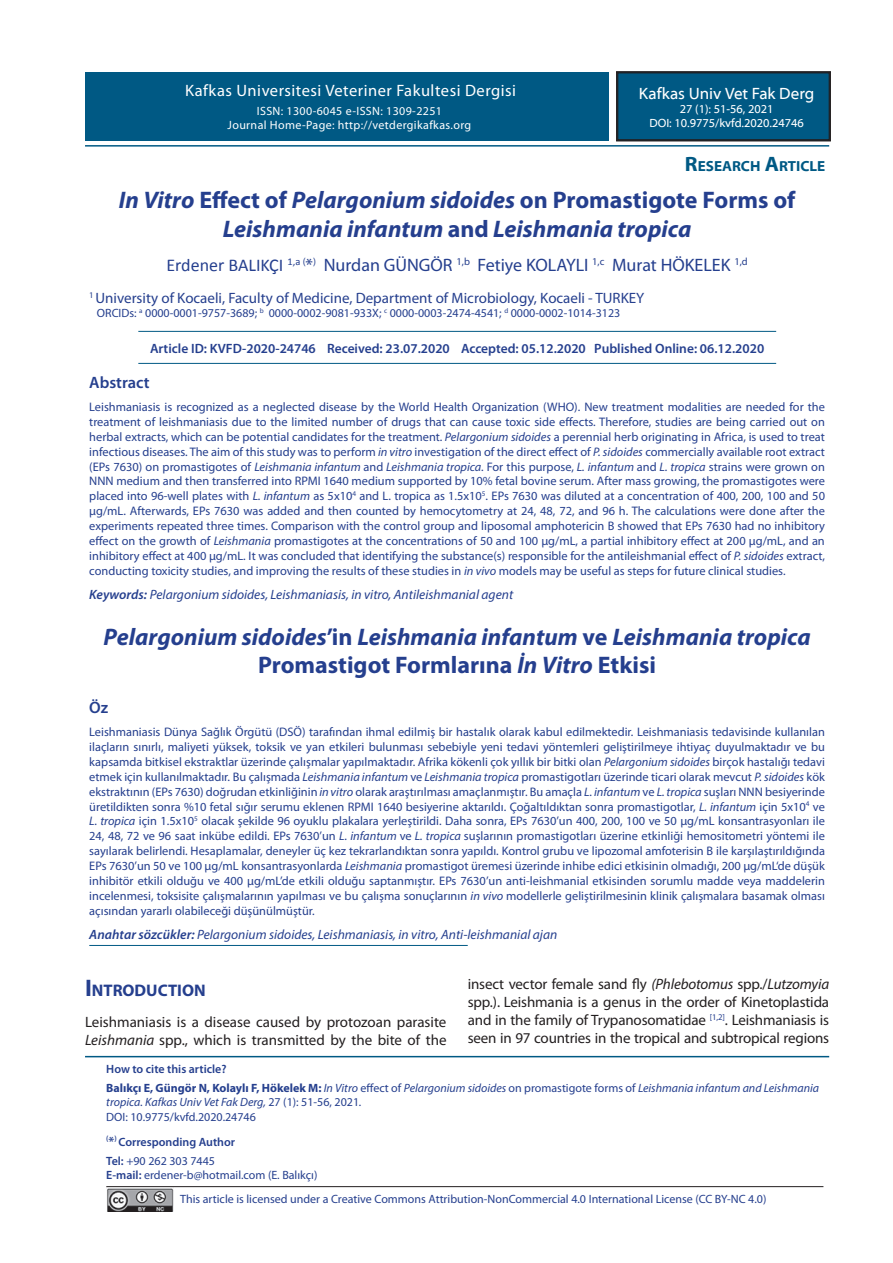
<style>
.page{position:relative;width:893px;height:1263px;background:#fff}
.page>*{position:absolute;margin:0;border:0;box-sizing:border-box;transform-origin:0 0}
.t1{font:italic 700 24px/28.8px "Myriad Pro";color:#253f8e;text-align:center}
.t2{font:18px "Myriad Pro";color:#253f8e}
.t3{font:700 16.8px "Myriad Pro";color:#253f8e}
.t4{font:16.5px "Myriad Pro";letter-spacing:.03em;color:#fff}
.t5{font:16.5px "Myriad Web Pro";color:#fff}
.t6{font:600 16.5px "Myriad Pro";color:#253f8e}
.t7{font:15px/18px "Myriad Pro";color:#231f20}
.t8{font:15px "Myriad Pro";color:#253f8e}
.t9{font:700 14.7px "Myriad Web Pro";color:#005984}
.t10{font:italic 13.5px "Myriad Pro";color:#253f8e}
.t11{font:600 13.5px "Myriad Pro";color:#253f8e}
.t12{font:12.3px/14.9px "Myriad Pro";color:#253f8e;text-align:justify}
.t13{font:12px/14.4px "Myriad Pro";color:#253f8e}
.t14{font:italic 12px/18.6px "Myriad Pro";color:#253f8e}
.t15{font:12px/14.2px "Myriad Pro";letter-spacing:.03em;color:#fff;text-align:center}
.t16{font:12px/14.4px "Myriad Web Pro";color:#fff;text-align:center}
.t17{font:600 12px/18.6px "Myriad Pro";color:#253f8e}
.s1{font-size:21px}
.s2{font-style:normal}
.s3{font-family:"Calibri"}
.s4{font-style:italic}
.s5{font-weight:600}
.s6{font-size:24px}
.s7{font-weight:600;font-style:normal}
.s8{font-weight:700;font-style:normal}
.s9{font-size:13.5px}
.s10{font-weight:400}
</style>
<div class="page">
<hr style="left:85px;top:1056px;width:744px;height:1px;background:#005984">
<hr style="left:85px;top:145px;width:744px;height:2px;background:#005984">
<hr style="left:138px;top:331px;width:638px;height:1px;background:#005984">
<hr style="left:138px;top:363px;width:638px;height:1px;background:#005984">
<div style="left:616px;top:71px;width:215px;height:70px;background:#005984"></div>
<div style="left:617px;top:72px;width:213px;height:69px;border:1px solid #231f20"></div>
<div style="left:618px;top:73px;width:211px;height:67px;border:1px solid #231f20"></div>
<div style="left:86px;top:72px;width:523px;height:68px;background:#005984"></div>
<img style="left:107px;top:1188px;width:67px;height:23px">
<hr style="left:106px;top:1186px;width:717px;height:1px;background:#231f20">
<hr style="left:89px;top:945px;width:379px;height:1px;background:#005984">
<h3 class="t4" style="left:185px;top:80px;width:332px">Kafkas Universitesi Veteriner Fakultesi Dergisi</h3>
<p class="t15" style="left:228px;top:103px;width:245px">ISSN: 1300-6045 e-ISSN: 1309-2251<br>Journal Home-Page: http://vetdergikafkas.org</p>
<h3 class="t5" style="left:639px;top:84px;width:177px">Kafkas Univ Vet Fak Derg</h3>
<p class="t16" style="left:649px;top:102px;width:156px">27 (1): 51-56, 2021<br>DOI: 10.9775/kvfd.2020.24746</p>
<p class="t9" style="left:685px;top:158px;width:142px"><span class="s1">R</span>ESEARCH <span class="s1">A</span>RTICLE</p>
<h1 class="t1" style="left:119px;top:185px;width:678px">In Vitro <span class="s2">Effect of</span> Pelargonium sidoides <span class="s2">on Promastigote Forms of<br></span>Leishmania infantum <span class="s2">and</span> Leishmania tropica</h1>
<h2 class="t2" style="left:166px;top:254px;width:583px"><span class="s3">Erdener BALIKÇI</span> <sup>1,a</sup> <sup>(</sup>*<sup>)</sup> Nurdan GÜNGÖR <sup>1,b</sup> Fetiye KOLAYLI <sup>1,c</sup> Murat HÖKELEK <sup>1,d</sup></h2>
<p class="t8" style="left:89px;top:288px;width:556px"><sup>1</sup> University of Kocaeli, Faculty of Medicine, Department of Microbiology, Kocaeli - TURKEY</p>
<p class="t13" style="left:97px;top:306px;width:525px">ORCIDs: <sup>a</sup> 0000-0001-9757-3689; <sup>b</sup> 0000-0002-9081-933X; <sup>c</sup> 0000-0003-2474-4541; <sup>d</sup> 0000-0002-1014-3123</p>
<p class="t11" style="left:150px;top:340px;width:616px">Article ID: KVFD-2020-24746 Received: 23.07.2020 Accepted: 05.12.2020 Published Online: 06.12.2020</p>
<h3 class="t6" style="left:89px;top:372px;width:62px">Abstract</h3>
<p class="t12" style="left:89px;top:399px;width:737px">Leishmaniasis is recognized as a neglected disease by the World Health Organization (WHO). New treatment modalities are needed for the treatment of leishmaniasis due to the limited number of drugs that can cause toxic side effects. Therefore, studies are being carried out on herbal extracts, which can be potential candidates for the treatment. <span class="s4">Pelargonium sidoides</span> a perennial herb originating in Africa, is used to treat infectious diseases. The aim of this study was to perform <span class="s4">in vitro</span> investigation of the direct effect of <span class="s4">P. sidoides</span> commercially available root extract (EPs 7630) on promastigotes of <span class="s4">Leishmania infantum</span> and <span class="s4">Leishmania tropica.</span> For this purpose, <span class="s4">L. infantum</span> and <span class="s4">L. tropica</span> strains were grown on NNN medium and then transferred into RPMI 1640 medium supported by 10% fetal bovine serum. After mass growing, the promastigotes were placed into 96-well plates with <span class="s4">L. infantum</span> as 5x10<sup>4</sup> and L. tropica as 1.5x10<sup>5</sup>. EPs 7630 was diluted at a concentration of 400, 200, 100 and 50 µg/mL. Afterwards, EPs 7630 was added and then counted by hemocytometry at 24, 48, 72, and 96 h. The calculations were done after the experiments repeated three times. Comparison with the control group and liposomal amphotericin B showed that EPs 7630 had no inhibitory effect on the growth of <span class="s4">Leishmania</span> promastigotes at the concentrations of 50 and 100 µg/mL, a partial inhibitory effect at 200 µg/mL, and an inhibitory effect at 400 µg/mL. It was concluded that identifying the substance(s) responsible for the antileishmanial effect of <span class="s4">P. sidoides</span> extract, conducting toxicity studies, and improving the results of these studies in <span class="s4">in vivo</span> models may be useful as steps for future clinical studies.</p>
<p class="t10" style="left:89px;top:586px;width:425px"><span class="s5">Keywords:</span> Pelargonium sidoides, Leishmaniasis, in vitro, Antileishmanial agent</p>
<h1 class="t1" style="left:104px;top:621px;width:709px">Pelargonium sidoides<span class="s2">’in</span> Leishmania infantum <span class="s2">ve</span> Leishmania tropica<br><span class="s2">Promastigot Formlarına</span> İn Vitro <span class="s2">Etkisi</span></h1>
<h3 class="t6" style="left:89px;top:697px;width:20px">Öz</h3>
<p class="t12" style="left:89px;top:724px;width:737px">Leishmaniasis Dünya Sağlık Örgütü (DSÖ) tarafından ihmal edilmiş bir hastalık olarak kabul edilmektedir. Leishmaniasis tedavisinde kullanılan ilaçların sınırlı, maliyeti yüksek, toksik ve yan etkileri bulunması sebebiyle yeni tedavi yöntemleri geliştirilmeye ihtiyaç duyulmaktadır ve bu kapsamda bitkisel ekstraktlar üzerinde çalışmalar yapılmaktadır. Afrika kökenli çok yıllık bir bitki olan <span class="s4">Pelargonium sidoides</span> birçok hastalığı tedavi etmek için kullanılmaktadır. Bu çalışmada <span class="s4">Leishmania infantum</span> ve <span class="s4">Leishmania tropica</span> promastigotları üzerinde ticari olarak mevcut <span class="s4">P. sidoides</span> kök ekstraktının (EPs 7630) doğrudan etkinliğinin <span class="s4">in vitro</span> olarak araştırılması amaçlanmıştır. Bu amaçla <span class="s4">L. infantum</span> ve <span class="s4">L. tropica</span> suşları NNN besiyerinde üretildikten sonra %10 fetal sığır serumu eklenen RPMI 1640 besiyerine aktarıldı. Çoğaltıldıktan sonra promastigotlar, <span class="s4">L. infantum</span> için 5x10<sup>4</sup> ve <span class="s4">L. tropica</span> için 1.5x10<sup>5</sup> olacak şekilde 96 oyuklu plakalara yerleştirildi. Daha sonra, EPs 7630’un 400, 200, 100 ve 50 μg/mL konsantrasyonları ile 24, 48, 72 ve 96 saat inkübe edildi. EPs 7630’un <span class="s4">L. infantum</span> ve <span class="s4">L. tropica</span> suşlarının promastigotları üzerine etkinliği hemositometri yöntemi ile sayılarak belirlendi. Hesaplamalar, deneyler üç kez tekrarlandıktan sonra yapıldı. Kontrol grubu ve lipozomal amfoterisin B ile karşılaştırıldığında EPs 7630’un 50 ve 100 μg/mL konsantrasyonlarda <span class="s4">Leishmania</span> promastigot üremesi üzerinde inhibe edici etkisinin olmadığı, 200 μg/mL‘de düşük inhibitör etkili olduğu ve 400 µg/mL’de etkili olduğu saptanmıştır. EPs 7630’un anti-leishmanial etkisinden sorumlu madde veya maddelerin incelenmesi, toksisite çalışmalarının yapılması ve bu çalışma sonuçlarının <span class="s4">in vivo</span> modellerle geliştirilmesinin klinik çalışmalara basamak olması açısından yararlı olabileceği düşünülmüştür.</p>
<p class="t10" style="left:89px;top:926px;width:469px"><span class="s5">Anahtar sözcükler:</span> Pelargonium sidoides, Leishmaniasis, in vitro, Anti-leishmanial ajan</p>
<h3 class="t3" style="left:85px;top:981px;width:122px"><span class="s6">I</span>NTRODUCTION</h3>
<p class="t7" style="left:85px;top:1012px;width:363px">Leishmaniasis is a disease caused by protozoan parasite<br><span class="s4">Leishmania</span> spp., which is transmitted by the bite of the</p>
<p class="t7" style="left:468px;top:975px;width:363px;text-align:justify">insect vector female sand fly <span class="s4">(Phlebotomus</span> spp./<span class="s4">Lutzomyia </span>spp.). Leishmania is a genus in the order of Kinetoplastida and in the family of Trypanosomatidae <sup>[1,2]</sup>. Leishmaniasis is seen in 97 countries in the tropical and subtropical regions</p>
<p class="t14" style="left:106px;top:1060px;width:714px"><span class="s7">How to cite this article?<br></span><span class="s8">Balıkçı E, Güngör N, Kolaylı F, Hökelek M:</span> In Vitro <span class="s2">effect of</span> Pelargonium sidoides <span class="s2">on promastigote forms of</span> Leishmania infantum and Leishmania</p>
<p class="t13" style="left:106px;top:1095px;width:257px"><span class="s4">tropica</span>. <span class="s4">Kafkas Univ Vet Fak Derg,</span> 27 (1): 51-56, 2021<span class="s4">.<br></span>DOI: 10.9775/kvfd.2020.24746</p>
<p class="t17" style="left:106px;top:1132px;width:130px"><sup>(</sup><span class="s9">*</span><sup>)</sup> Corresponding Author<br>Tel: <span class="s10">+90 262 303 7445</span></p>
<p class="t13" style="left:106px;top:1167px;width:213px"><span class="s5">E-mail:</span> erdener-b@hotmail.com (E. Balıkçı)</p>
<p class="t13" style="left:180px;top:1191px;width:588px">This article is licensed under a Creative Commons Attribution-NonCommercial 4.0 International License (CC BY-NC 4.0)</p>
</div>
